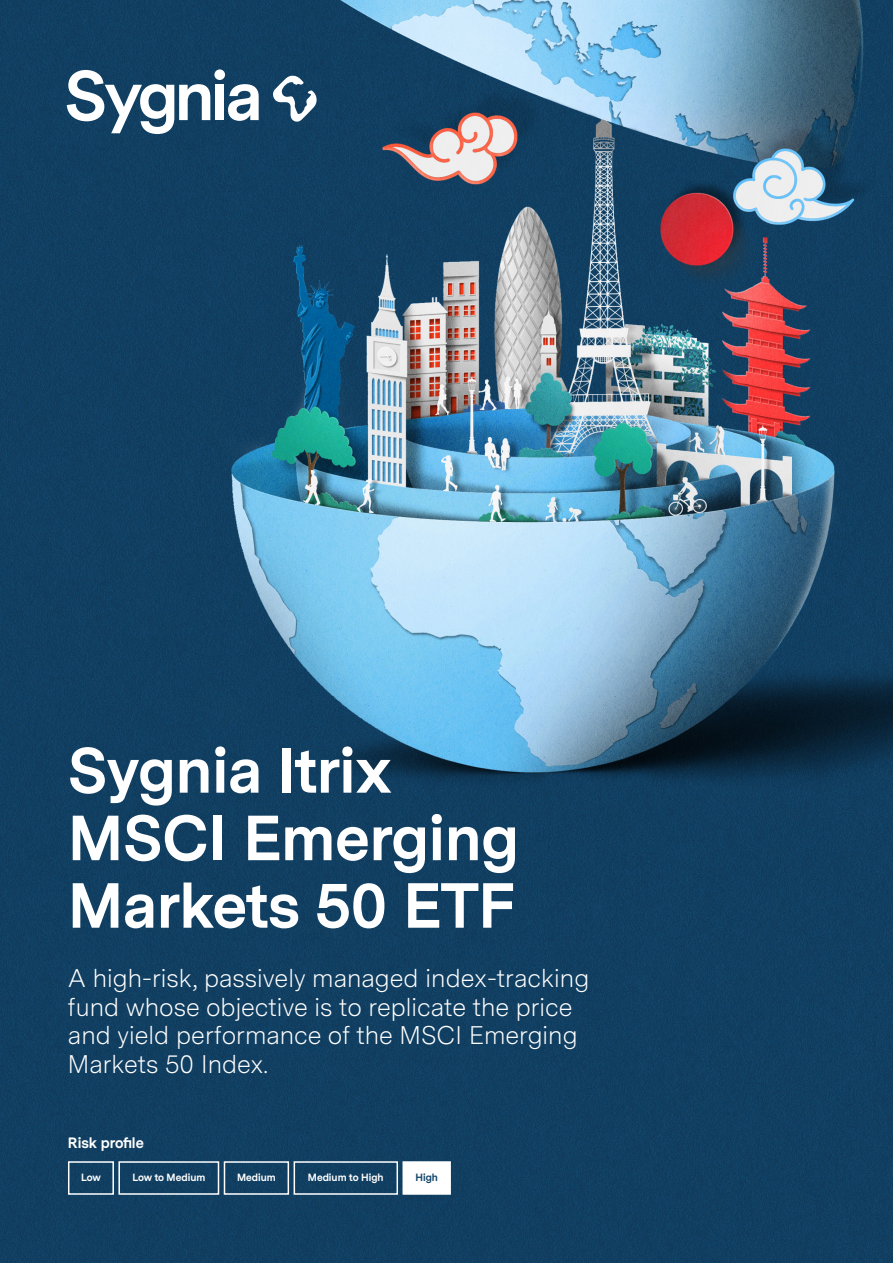
<style>
.page{position:relative;width:893px;height:1263px;background:#fff}
.page>*{position:absolute;margin:0;border:0;box-sizing:border-box;transform-origin:0 0}
.t1{font:700 63.6px/67.5px "Sygnia Messina Sans";color:#fff}
.t2{font:300 25.5px/28.5px "Sygnia Messina Sans";color:#fff}
.t3{font:700 15px "Sygnia Messina Sans";color:#fff}
.t4{font:700 10.5px "Sygnia Messina Sans";color:#fff}
.t5{font:700 10.5px "Sygnia Messina Sans";color:#114569}
</style>
<div class="page">
<img style="left:0;top:0;width:893px;height:1263px">
<div style="left:215px;top:85px;width:9px;height:35px;background:#fff"></div>
<svg style="left:228px;top:84px;width:31px;height:37px"></svg>
<div style="left:214px;top:69px;width:11px;height:11px;background:#fff;border-radius:50%"></div>
<svg style="left:67px;top:70px;width:143px;height:64px"></svg>
<svg style="left:272px;top:75px;width:46px;height:47px"></svg>
<div style="left:224px;top:1161px;width:65px;height:34px;border:2px solid #fff"></div>
<div style="left:68px;top:1161px;width:46px;height:34px;border:2px solid #fff"></div>
<div style="left:118px;top:1161px;width:101px;height:34px;border:2px solid #fff"></div>
<div style="left:294px;top:1161px;width:104px;height:34px;border:2px solid #fff"></div>
<div style="left:403px;top:1162px;width:47px;height:32px;background:#fff"></div>
<div style="left:402px;top:1161px;width:49px;height:34px;border:2px solid #fff"></div>
<h1 class="t1" style="left:68px;top:740px;width:452px">Sygnia Itrix<br>MSCI Emerging<br>Markets 50 ETF</h1>
<p class="t2" style="left:68px;top:965px;width:523px">A high-risk, passively managed index-tracking fund whose objective is to replicate the price and yield performance of the MSCI Emerging Markets 50 Index.</p>
<p class="t3" style="left:68px;top:1134px;width:77px">Risk profile</p>
<p class="t4" style="left:81px;top:1171px;width:21px">Low</p>
<p class="t4" style="left:132px;top:1171px;width:75px">Low to Medium</p>
<p class="t4" style="left:237px;top:1171px;width:40px">Medium</p>
<p class="t4" style="left:308px;top:1171px;width:77px">Medium to High</p>
<p class="t5" style="left:415px;top:1171px;width:24px">High</p>
</div>
